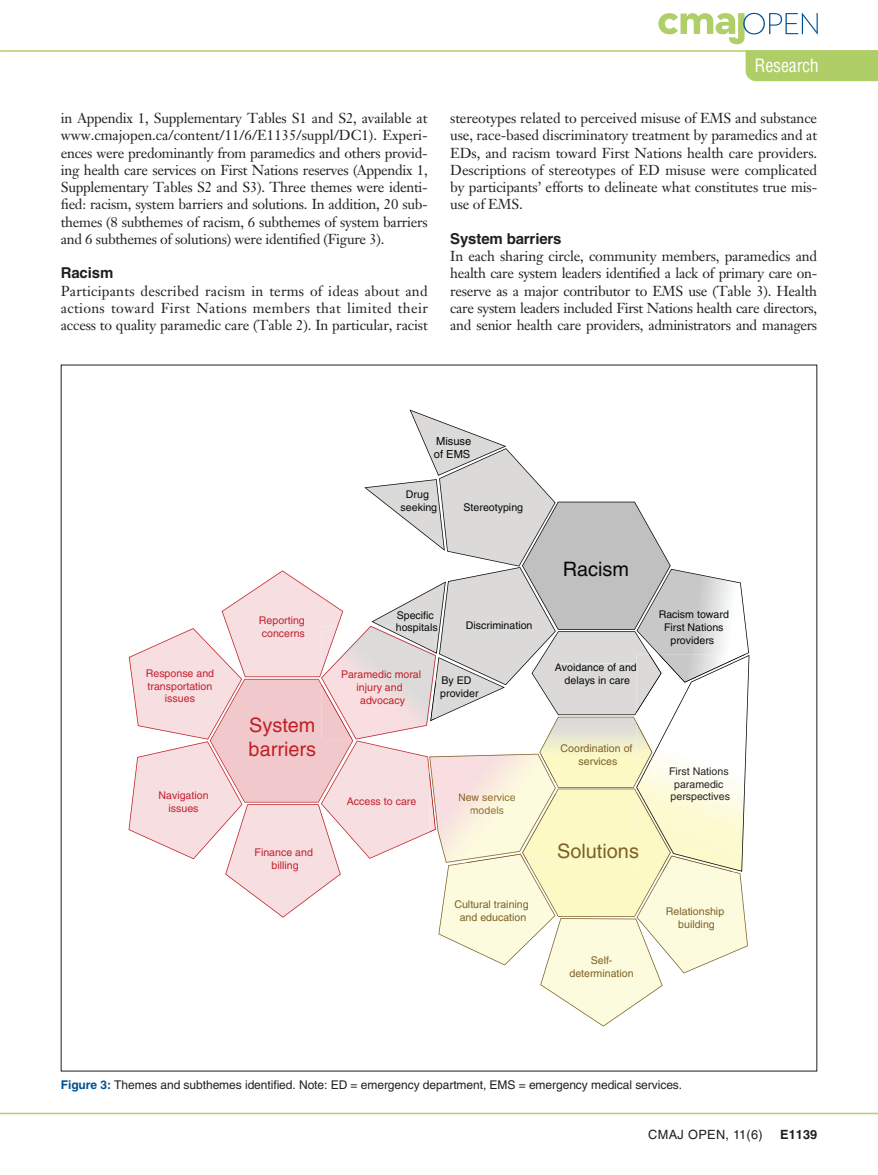
<style>
.page{position:relative;width:878px;height:1175px;background:#fff}
.page>*{position:absolute;margin:0;border:0;box-sizing:border-box;transform-origin:0 0}
.t1{font:19.95px/23.9px "Helvetica LT Std";color:#c02025}
.t2{font:19.95px "Helvetica LT Std";color:#7e6126}
.t3{font:19.95px "Helvetica LT Std";color:#070909}
.t4{font:condensed 18px "Helvetica LT Std";letter-spacing:-.01em;color:#fff}
.t5{font:700 15px "Helvetica LT Std";letter-spacing:-.01em;color:#231f20}
.t6{font:14.25px/17.2px "Janson Text LT Std";letter-spacing:-.015em;color:#231f20;text-align:justify}
.t7{font:12.75px "Helvetica LT Std";letter-spacing:.025em;color:#231f20}
.t8{font:700 12.75px "Helvetica LT Std";color:#231f20}
.t9{font:12px "Helvetica LT Std";letter-spacing:-.005em;color:#231f20}
.t10{font:11.1px/13.4px "Helvetica LT Std";color:#070909}
.t11{font:10.65px/12.8px "Helvetica LT Std";color:#070909;text-align:center}
.t12{font:10.65px/12.8px "Helvetica LT Std";color:#c22030;text-align:center}
.t13{font:10.65px/12.8px "Helvetica LT Std";color:#7e6126;text-align:center}
.t14{font:10.65px/12.8px "Helvetica LT Std";color:#242424;text-align:center}
.t15{font:10.65px/12.8px "Helvetica LT Std";color:#c02025;text-align:center}
.t16{font:10.65px/12.8px "Helvetica LT Std";color:#895a23;text-align:center}
.s1{color:#895d24}
.s2{color:#8c6426}
.s3{color:#8d6828}
.s4{color:#8d6a28}
.s5{color:#8f702a}
.s6{color:#90732b}
.s7{color:#8e6d29}
.s8{color:#8e6e2a}
.s9{color:#90722b}
.s10{font-weight:700;color:#005294}
</style>
<div class="page">
<hr style="left:0;top:1112px;width:878px;height:2px;background:#afcf69">
<svg style="left:658px;top:13px;width:159px;height:31px"></svg>
<hr style="left:0;top:50px;width:878px;height:2px;background:#afcf69">
<div style="left:745px;top:50px;width:133px;height:31px;background:#b0ce68"></div>
<svg style="left:128px;top:409px;width:621px;height:617px"></svg>
<p class="t6" style="left:61px;top:109px;width:368px">in Appendix 1, Supplementary Tables S1 and S2, available at www.cmajopen.ca/content/11/6/E1135/suppl/DC1). Experi&shy;ences were predominantly from paramedics and others provid&shy;ing health care services on First Nations reserves (Appendix 1, Supplementary Tables S2 and S3). Three themes were identi&shy;fied: racism, system barriers and solutions. In addition, 20 sub&shy;themes (8 subthemes of racism, 6 subthemes of system barriers and 6 subthemes of solutions) were identified (Figure 3).</p>
<p class="t5" style="left:61px;top:264px;width:54px">Racism</p>
<p class="t6" style="left:61px;top:282px;width:368px">Participants described racism in terms of ideas about and actions toward First Nations members that limited their access to quality paramedic care (Table 2). In particular, racist</p>
<p class="t4" style="left:754px;top:54px;width:66px">Research</p>
<p class="t6" style="left:450px;top:109px;width:368px">stereotypes related to perceived misuse of EMS and substance use, race-based discriminatory treatment by paramedics and at EDs, and racism toward First Nations health care providers.<br>Descriptions of stereotypes of ED misuse were complicated by participants’ efforts to delineate what constitutes true mis&shy;use of EMS.</p>
<p class="t5" style="left:450px;top:229px;width:113px">System barriers</p>
<p class="t6" style="left:450px;top:247px;width:368px">In each sharing circle, community members, paramedics and health care system leaders identified a lack of primary care on&shy;reserve as a major contributor to EMS use (Table 3). Health care system leaders included First Nations health care directors, and senior health care providers, administrators and managers</p>
<p class="t12" style="left:146px;top:667px;width:70px">Response and transportation issues</p>
<p class="t12" style="left:158px;top:788px;width:52px">Navigation issues</p>
<p class="t12" style="left:259px;top:614px;width:47px;text-align:left">Reporting concerns</p>
<h1 class="t1" style="left:249px;top:713px;width:69px">System barriers</h1>
<p class="t12" style="left:254px;top:846px;width:60px">Finance and billing</p>
<p class="t10" style="left:434px;top:434px;width:39px">Misuse of EMS</p>
<p class="t11" style="left:400px;top:488px;width:38px">Drug seeking</p>
<p class="t11" style="left:463px;top:500px;width:61px">Stereotyping</p>
<p class="t11" style="left:396px;top:608px;width:43px;text-align:left">Specific hospitals</p>
<p class="t11" style="left:466px;top:618px;width:68px">Discrimination</p>
<p class="t15" style="left:341px;top:668px;width:82px">Paramedic moral injury and advocacy</p>
<p class="t11" style="left:440px;top:674px;width:40px;text-align:left">By ED provider</p>
<p class="t12" style="left:347px;top:794px;width:71px">Access to care</p>
<p class="t16" style="left:458px;top:791px;width:59px">Ne<span class="s1">w</span> <span class="s2">s</span><span class="s3">e</span><span class="s4">rv</span><span class="s5">i</span><span class="s6">ce </span><span class="s2">m</span><span class="s3">o</span><span class="s7">d</span><span class="s8">e</span><span class="s9">ls</span></p>
<p class="t13" style="left:454px;top:898px;width:76px">Cultural training and education</p>
<h1 class="t3" style="left:562px;top:557px;width:68px">Racism</h1>
<p class="t11" style="left:555px;top:661px;width:83px">Avoidance of and delays in care</p>
<p class="t11" style="left:658px;top:608px;width:72px">Racism toward<br>First Nations providers</p>
<p class="t13" style="left:560px;top:742px;width:73px">Coordination of services</p>
<h1 class="t2" style="left:557px;top:839px;width:83px">Solutions</h1>
<p class="t13" style="left:569px;top:954px;width:66px">Self&shy;determination</p>
<p class="t14" style="left:669px;top:764px;width:62px">First Nations paramedic perspectives</p>
<p class="t13" style="left:665px;top:905px;width:60px">Relationship building</p>
<p class="t9" style="left:61px;top:1077px;width:623px"><span class="s10">Figure 3:</span> Themes and subthemes identified. Note: ED = emergency department, EMS = emergency medical services.</p>
<p class="t7" style="left:648px;top:1127px;width:116px">CMAJ OPEN, 11(6)</p>
<p class="t8" style="left:780px;top:1126px;width:38px">E1139</p>
</div>
